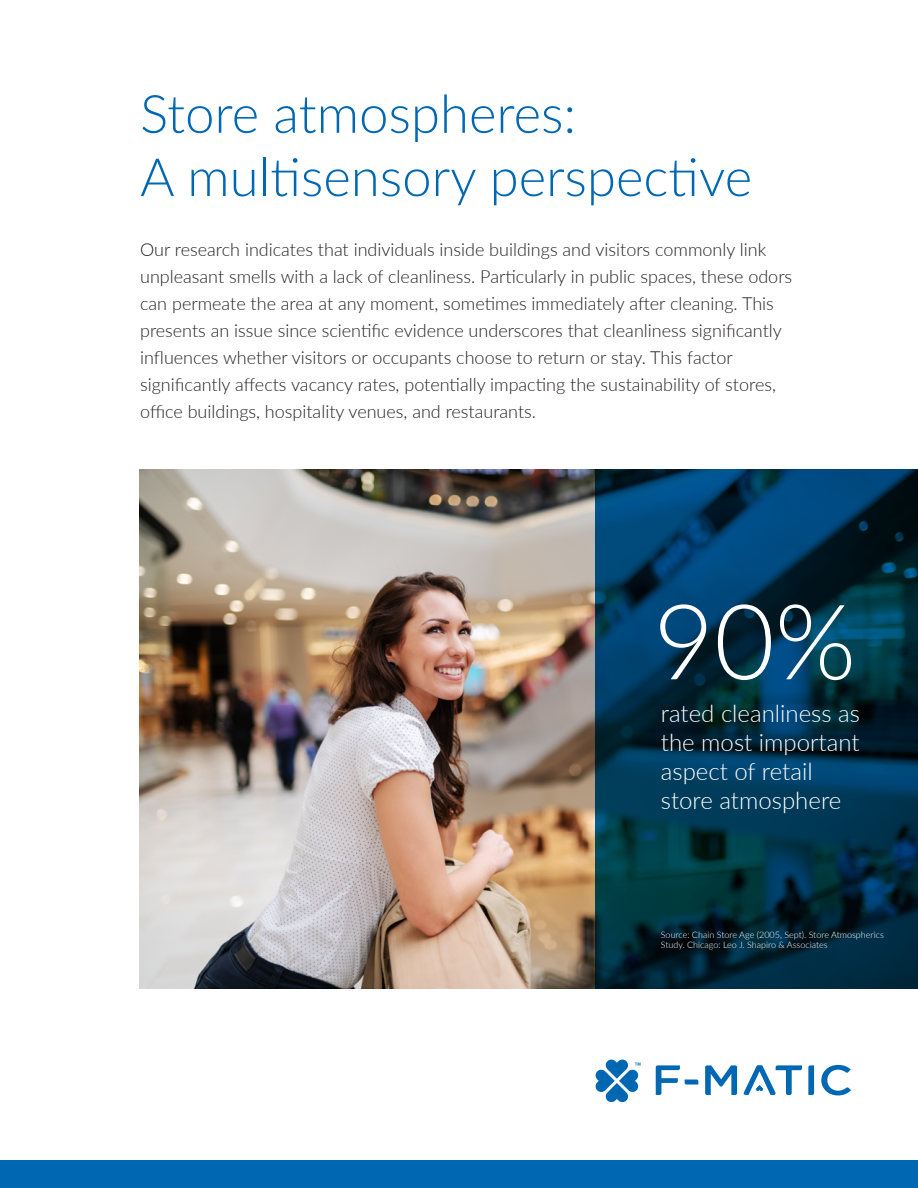
<style>
.page{position:relative;width:918px;height:1188px;background:#fff}
.page>*{position:absolute;margin:0;border:0;box-sizing:border-box;transform-origin:0 0}
.t1{font:300 104.55px "Lato";color:#fff}
.t2{font:300 52.65px/63.3px "Lato";color:#0068b2}
.t3{font:300 24px/28.8px "Lato";color:#fff}
.t4{font:300 18px/27px "Lato";color:#231f20}
.t5{font:300 9px/10.8px "Lato";color:#fff}
</style>
<div class="page">
<svg style="left:595px;top:1059px;width:45px;height:44px"></svg>
<svg style="left:821px;top:1065px;width:30px;height:30px"></svg>
<svg style="left:808px;top:1065px;width:6px;height:30px"></svg>
<svg style="left:705px;top:1065px;width:32px;height:30px"></svg>
<svg style="left:656px;top:1065px;width:42px;height:30px"></svg>
<svg style="left:744px;top:1065px;width:58px;height:30px"></svg>
<img style="left:139px;top:469px;width:457px;height:520px">
<svg style="left:596px;top:469px;width:322px;height:520px;background:#00324c"></svg>
<div style="left:0;top:1160px;width:918px;height:28px;background:#0068b2"></div>
<h2 class="t2" style="left:140px;top:80px;width:614px">Store atmospheres:<br>A multisensory perspective</h2>
<p class="t4" style="left:140px;top:235px;width:654px">Our research indicates that individuals inside buildings and visitors commonly link unpleasant smells with a lack of cleanliness. Particularly in public spaces, these odors can permeate the area at any moment, sometimes immediately after cleaning. This presents an issue since scientific evidence underscores that cleanliness significantly influences whether visitors or occupants choose to return or stay. This factor significantly affects vacancy rates, potentially impacting the sustainability of stores, office buildings, hospitality venues, and restaurants.</p>
<h1 class="t1" style="left:653px;top:569px;width:204px">90%</h1>
<h3 class="t3" style="left:661px;top:698px;width:201px">rated cleanliness as the most important aspect of retail store atmosphere</h3>
<p class="t5" style="left:661px;top:929px;width:224px">Source: Chain Store Age (2005, Sept). Store Atmospherics<br>Study. Chicago: Leo J. Shapiro &amp; Associates</p>
</div>
